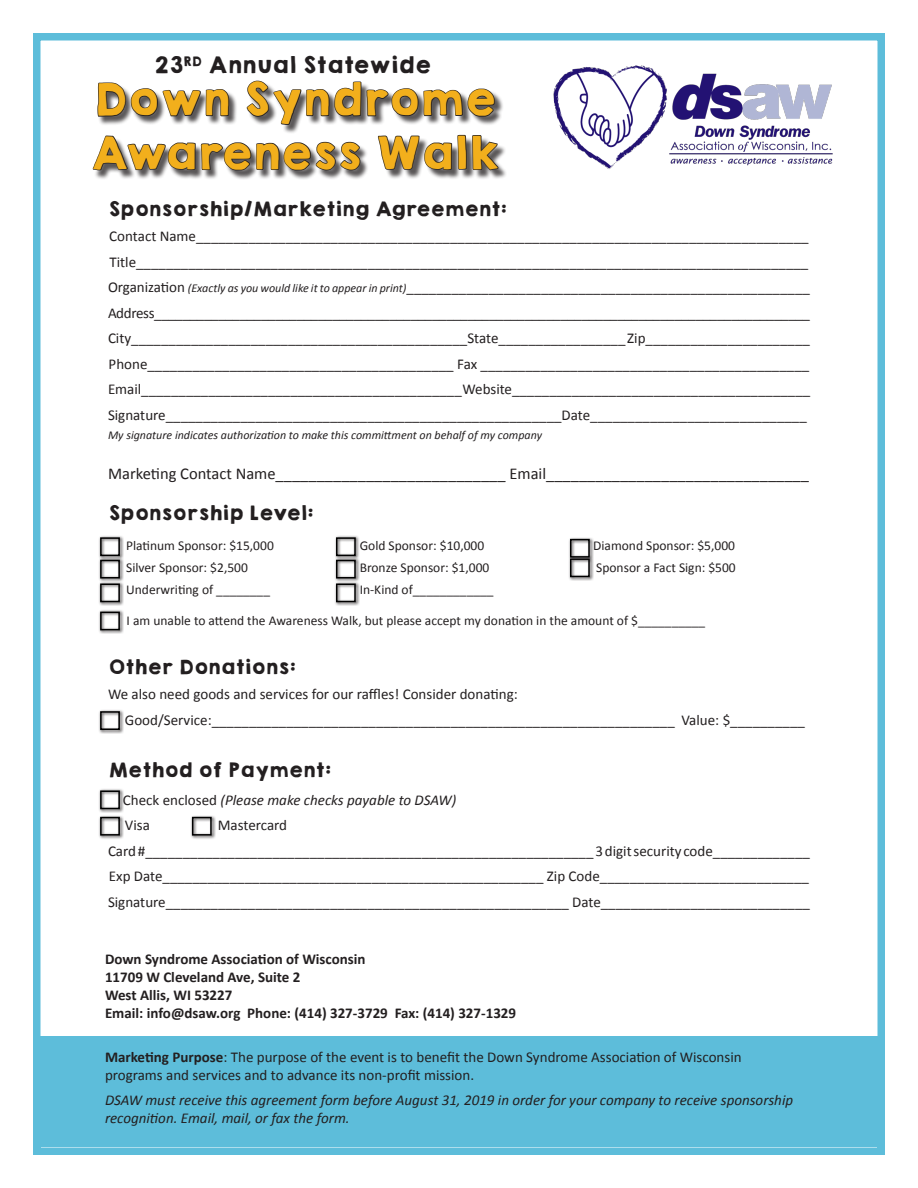
<style>
.page{position:relative;width:918px;height:1188px;background:#fff}
.page>*{position:absolute;margin:0;border:0;box-sizing:border-box;transform-origin:0 0}
.t1{font:40.5px "KGHAPPY Solid";color:#f2af1c}
.t2{font:20.55px "KGHAPPY Solid";color:#231f20}
.t3{font:18px "KGHAPPY Solid";color:#231f20}
.t4{font:16.5px "Calibri";color:#231f20}
.t5{font:15px/18px "Calibri";color:#231f20}
.t6{font:italic 15px/18px "Calibri";color:#231f20}
.t7{font:700 15px/18px "Calibri";color:#231f20}
.t8{font:15px "Calibri";letter-spacing:-.025em;color:#231f20}
.t9{font:13.5px "Calibri";color:#231f20}
.t10{font:italic 12px "Calibri";color:#231f20}
.s1{font-style:italic;font-size:12px}
.s2{font-style:normal}
.s3{font-weight:700}
</style>
<div class="page">
<div style="left:36px;top:1036px;width:846px;height:111px;background:#5dbdda"></div>
<div style="left:33px;top:33px;width:852px;height:1122px;border:8px solid #5dbdda"></div>
<svg style="left:569px;top:562px;width:25px;height:19px"></svg>
<div style="left:570px;top:558px;width:20px;height:19px;border:2px solid #000"></div>
<svg style="left:99px;top:536px;width:25px;height:22px"></svg>
<div style="left:100px;top:537px;width:20px;height:19px;border:2px solid #000"></div>
<svg style="left:99px;top:558px;width:25px;height:23px"></svg>
<div style="left:100px;top:560px;width:20px;height:19px;border:2px solid #000"></div>
<svg style="left:99px;top:581px;width:25px;height:25px"></svg>
<div style="left:100px;top:584px;width:20px;height:18px;border:2px solid #000"></div>
<svg style="left:335px;top:535px;width:24px;height:23px"></svg>
<div style="left:336px;top:537px;width:20px;height:19px;border:2px solid #000"></div>
<svg style="left:335px;top:558px;width:25px;height:23px"></svg>
<div style="left:336px;top:560px;width:20px;height:19px;border:2px solid #000"></div>
<svg style="left:335px;top:581px;width:25px;height:25px"></svg>
<div style="left:336px;top:584px;width:20px;height:18px;border:2px solid #000"></div>
<svg style="left:569px;top:538px;width:25px;height:24px"></svg>
<div style="left:570px;top:539px;width:20px;height:19px;border:2px solid #000"></div>
<svg style="left:99px;top:610px;width:25px;height:24px"></svg>
<div style="left:100px;top:612px;width:20px;height:18px;border:2px solid #000"></div>
<svg style="left:99px;top:789px;width:25px;height:24px"></svg>
<div style="left:100px;top:790px;width:20px;height:19px;border:2px solid #000"></div>
<svg style="left:99px;top:816px;width:25px;height:23px"></svg>
<div style="left:100px;top:817px;width:20px;height:19px;border:2px solid #000"></div>
<svg style="left:191px;top:816px;width:25px;height:23px"></svg>
<div style="left:192px;top:817px;width:20px;height:19px;border:2px solid #000"></div>
<svg style="left:99px;top:710px;width:25px;height:24px"></svg>
<div style="left:100px;top:711px;width:20px;height:19px;border:2px solid #000"></div>
<img style="left:553px;top:65px;width:280px;height:104px">
<hr style="left:0;top:90px;width:1px;height:1080px;background:#5dbdda">
<div style="left:95px;top:82px;width:413px;height:98px;background:#231f20;opacity:.75"></div>
<svg style="left:92px;top:80px;width:408px;height:99px"></svg>
<p class="t2" style="left:154px;top:49px;width:278px">23<sup>RD</sup> Annual Statewide</p>
<p class="t1" style="left:93px;top:68px;width:404px">Down Syndrome</p>
<p class="t1" style="left:90px;top:122px;width:410px">Awareness Walk</p>
<p class="t3" style="left:108px;top:195px;width:400px">Sponsorship/Marketing Agreement:</p>
<p class="t5" style="left:109px;top:227px;width:701px">Contact Name__________________________________________________________________________________</p>
<p class="t5" style="left:109px;top:252px;width:700px">Title__________________________________________________________________________________________</p>
<p class="t5" style="left:108px;top:278px;width:703px">Organization <span class="s1">(Exactly as you would like it to appear in print)</span>______________________________________________________</p>
<p class="t8" style="left:108px;top:303px;width:704px">Address____________________________________________________________________________________________</p>
<p class="t5" style="left:108px;top:329px;width:703px">City_____________________________________________State_________________ Zip______________________</p>
<p class="t5" style="left:109px;top:354px;width:702px">Phone_________________________________________ Fax ____________________________________________</p>
<p class="t5" style="left:108px;top:380px;width:704px">Email___________________________________________ Website________________________________________</p>
<p class="t5" style="left:108px;top:405px;width:700px">Signature_____________________________________________________Date_____________________________</p>
<p class="t10" style="left:108px;top:428px;width:436px">My signature indicates authorization to make this committment on behalf of my company</p>
<p class="t4" style="left:108px;top:463px;width:703px">Marketing Contact Name____________________________ Email________________________________</p>
<p class="t3" style="left:108px;top:500px;width:207px">Sponsorship Level:</p>
<p class="t9" style="left:126px;top:537px;width:149px">Platinum Sponsor: $15,000</p>
<p class="t9" style="left:360px;top:537px;width:126px">Gold Sponsor: $10,000</p>
<p class="t9" style="left:593px;top:537px;width:143px">Diamond Sponsor: $5,000</p>
<p class="t9" style="left:126px;top:559px;width:123px">Silver Sponsor: $2,500</p>
<p class="t9" style="left:360px;top:559px;width:131px">Bronze Sponsor: $1,000</p>
<p class="t9" style="left:596px;top:559px;width:141px">Sponsor a Fact Sign: $500</p>
<p class="t9" style="left:126px;top:582px;width:145px">Underwriting of ________</p>
<p class="t9" style="left:360px;top:582px;width:135px">In-Kind of____________</p>
<p class="t9" style="left:127px;top:612px;width:580px">I am unable to attend the Awareness Walk, but please accept my donation in the amount of $__________</p>
<p class="t3" style="left:108px;top:653px;width:189px">Other Donations:</p>
<p class="t5" style="left:108px;top:684px;width:411px">We also need goods and services for our raffles! Consider donating:</p>
<p class="t5" style="left:125px;top:710px;width:682px">Good/Service:______________________________________________________________ Value: $__________</p>
<p class="t3" style="left:108px;top:756px;width:224px">Method of Payment:</p>
<p class="t6" style="left:123px;top:790px;width:335px"><span class="s2">Check enclosed</span> (Please make checks payable to DSAW)</p>
<p class="t5" style="left:125px;top:815px;width:26px">Visa</p>
<p class="t5" style="left:218px;top:815px;width:71px">Mastercard</p>
<p class="t5" style="left:108px;top:841px;width:703px">Card #____________________________________________________________ 3 digit security code_____________</p>
<p class="t5" style="left:109px;top:866px;width:702px">Exp Date___________________________________________________ Zip Code____________________________</p>
<p class="t5" style="left:108px;top:892px;width:703px">Signature______________________________________________________ Date____________________________</p>
<p class="t7" style="left:105px;top:949px;width:413px">Down Syndrome Association of Wisconsin<br>11709 W Cleveland Ave, Suite 2<br>West Allis, WI 53227<br>Email: info@dsaw.org Phone: (414) 327-3729 Fax: (414) 327-1329</p>
<p class="t5" style="left:105px;top:1047px;width:638px"><span class="s3">Marketing Purpose</span>: The purpose of the event is to benefit the Down Syndrome Association of Wisconsin programs and services and to advance its non-profit mission.</p>
<p class="t6" style="left:105px;top:1090px;width:690px">DSAW must receive this agreement form before August 31, 2019 in order for your company to receive sponsorship recognition. Email, mail, or fax the form.</p>
</div>
